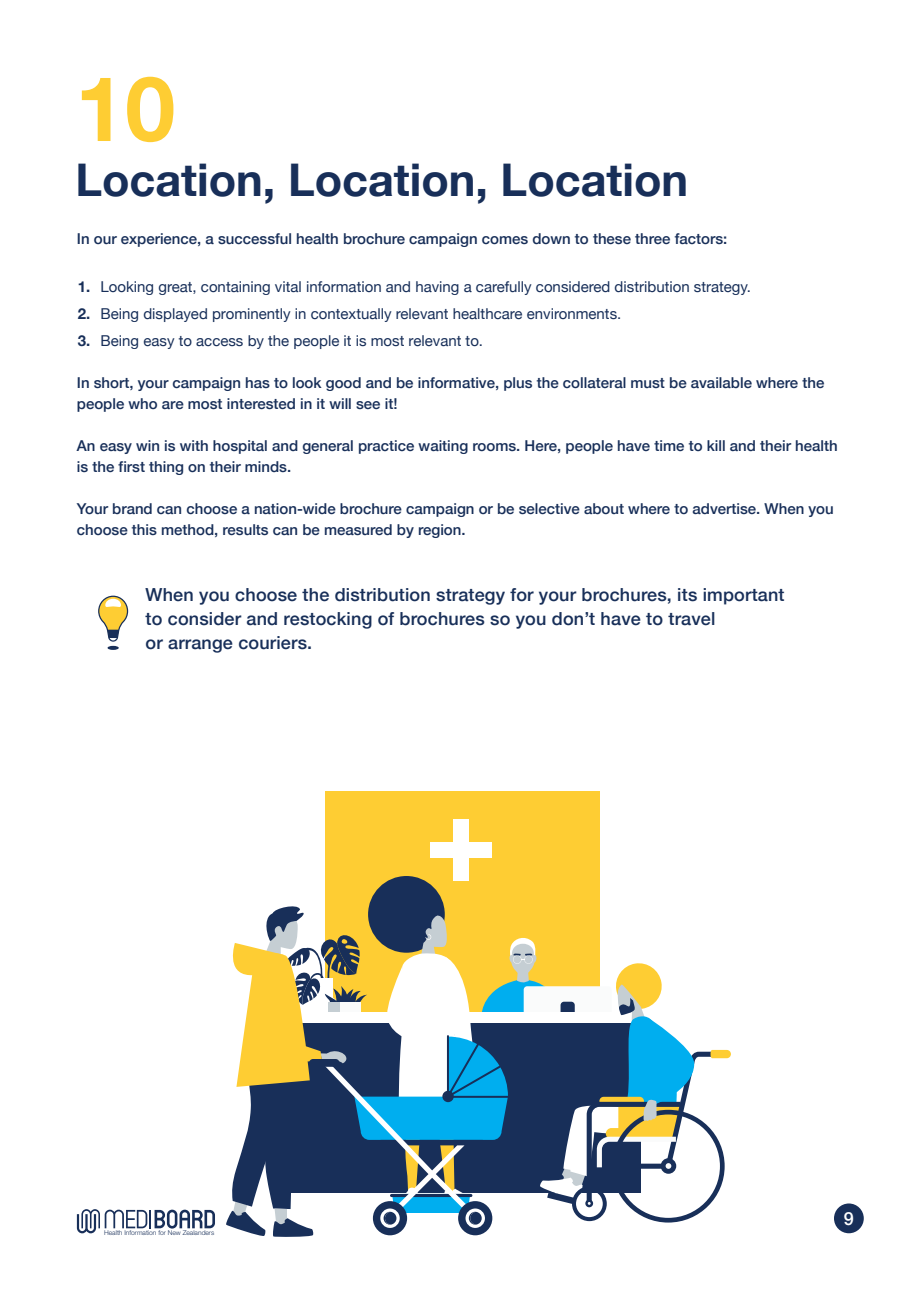
<style>
.page{position:relative;width:919px;height:1289px;background:#fff}
.page>*{position:absolute;margin:0;border:0;box-sizing:border-box;transform-origin:0 0}
.t1{font:700 90px "Helvetica Neue";color:#fecd33}
.t2{font:700 45px "Helvetica Neue";color:#182f59}
.t3{font:500 18px/24px "Helvetica Neue";letter-spacing:.01em;color:#182f59}
.t4{font:500 18px "Helvetica Neue";color:#fff}
.t5{font:500 15px/21px "Helvetica Neue";color:#182f59}
.t6{font:15px "Helvetica Neue";color:#182f59}
.t7{font:300 6.6px "Helvetica Neue";color:#182f59}
.s1{font-weight:700}
</style>
<div class="page">
<svg style="left:77px;top:1209px;width:138px;height:24px"></svg>
<svg style="left:98px;top:595px;width:30px;height:46px"></svg>
<svg style="left:107px;top:646px;width:12px;height:4px"></svg>
<div style="left:326px;top:791px;width:274px;height:350px;background:#fecd33"></div>
<div style="left:368px;top:876px;width:77px;height:76px;background:#182f59;border-radius:50%"></div>
<svg style="left:226px;top:903px;width:504px;height:334px"></svg>
<div style="left:470px;top:1211px;width:11px;height:13px;background:#182f59;border-radius:50%"></div>
<div style="left:453px;top:819px;width:15px;height:61px;background:#fff"></div>
<div style="left:430px;top:842px;width:61px;height:16px;background:#fff"></div>
<div style="left:833px;top:1203px;width:30px;height:30px;background:#182f59;border-radius:50%"></div>
<h1 class="t1" style="left:75px;top:38px;width:102px">10</h1>
<h2 class="t2" style="left:75px;top:144px;width:614px">Location, Location, Location</h2>
<p class="t5" style="left:77px;top:227px;width:652px">In our experience, a successful health brochure campaign comes down to these three factors:</p>
<p class="t6" style="left:78px;top:278px;width:674px"><span class="s1">1.</span> Looking great, containing vital information and having a carefully considered distribution strategy.</p>
<p class="t6" style="left:78px;top:305px;width:545px"><span class="s1">2.</span> Being displayed prominently in contextually relevant healthcare environments.</p>
<p class="t6" style="left:78px;top:332px;width:407px"><span class="s1">3.</span> Being easy to access by the people it is most relevant to.</p>
<p class="t5" style="left:77px;top:371px;width:748px">In short, your campaign has to look good and be informative, plus the collateral must be available where the people who are most interested in it will see it!</p>
<p class="t5" style="left:77px;top:434px;width:762px">An easy win is with hospital and general practice waiting rooms. Here, people have time to kill and their health is the first thing on their minds.</p>
<p class="t5" style="left:77px;top:497px;width:758px">Your brand can choose a nation-wide brochure campaign or be selective about where to advertise. When you choose this method, results can be measured by region.</p>
<p class="t3" style="left:146px;top:581px;width:640px">When you choose the distribution strategy for your brochures, its important to consider and restocking of brochures so you don’t have to travel<br>or arrange couriers.</p>
<p class="t7" style="left:104px;top:1228px;width:112px">Health Information for New Zealanders</p>
<p class="t4" style="left:843px;top:1203px;width:12px">9</p>
</div>
